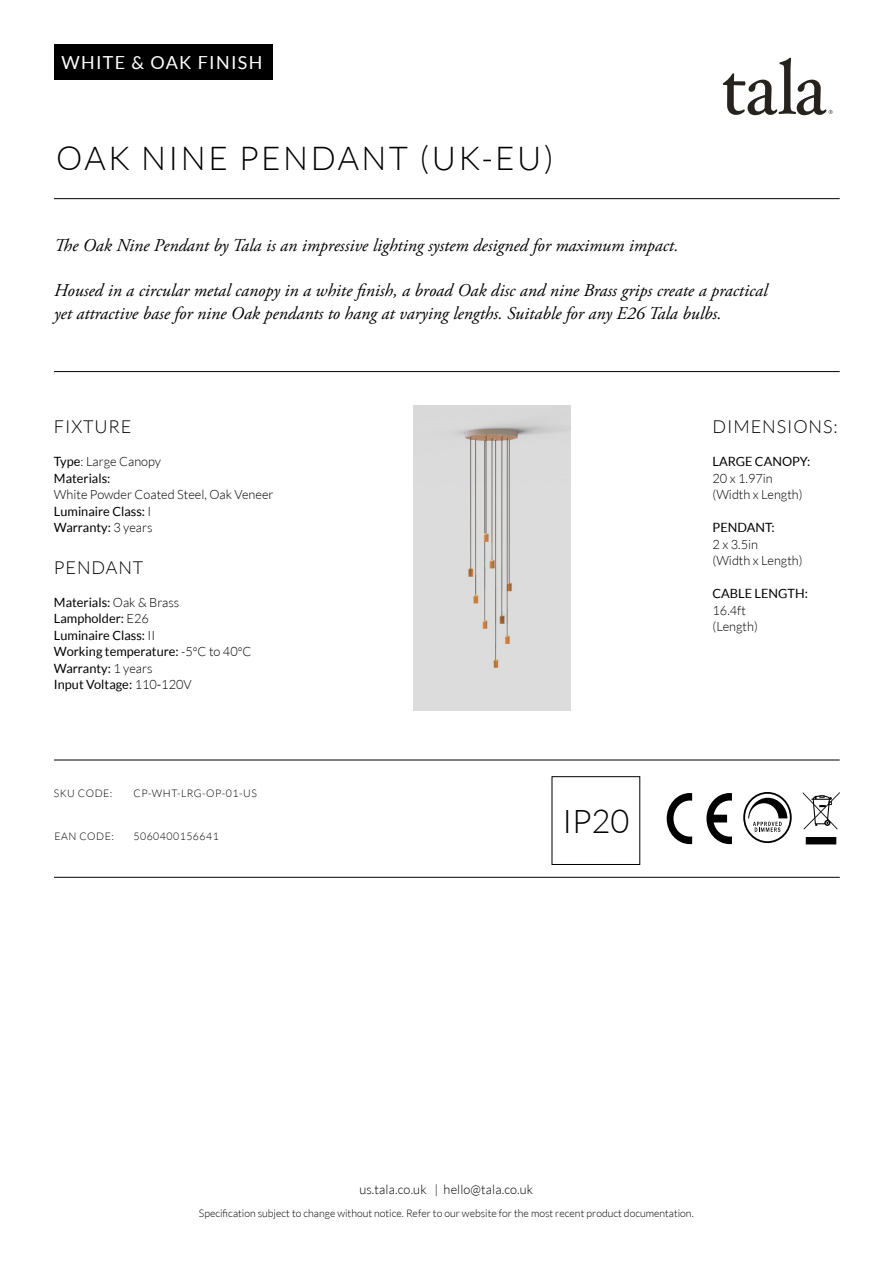
<style>
.page{position:relative;width:893px;height:1263px;background:#fff}
.page>*{position:absolute;margin:0;border:0;box-sizing:border-box;transform-origin:0 0}
.t1{font:300 33px "Lato";letter-spacing:.075em;color:#000}
.t2{font:300 32.7px "Lato";color:#000}
.t3{font:italic 18px/22.5px "Adobe Garamond Pro";color:#000}
.t4{font:300 18px "Lato";letter-spacing:.05em;color:#000}
.t5{font:18px "Lato";letter-spacing:.075em;color:#fff}
.t6{font:12.75px/16.5px "Lato";color:#000}
.t7{font:300 12.75px/16.5px "Lato";color:#000}
.t8{font:300 10.5px "Lato";color:#000}
.t9{font:300 10.5px "Lato";letter-spacing:.05em;color:#000}
.s1{font-weight:300}
.s2{font-weight:400}
.s3{font-weight:300;font-size:12px}
</style>
<div class="page">
<hr style="left:54px;top:760px;width:786px;height:1px;background:#000">
<hr style="left:54px;top:371px;width:786px;height:1px;background:#000">
<hr style="left:54px;top:198px;width:786px;height:1px;background:#000">
<hr style="left:54px;top:877px;width:786px;height:1px;background:#000">
<svg style="left:667px;top:793px;width:25px;height:51px"></svg>
<svg style="left:706px;top:793px;width:26px;height:51px"></svg>
<div style="left:552px;top:776px;width:88px;height:89px;border:1px solid #000"></div>
<svg style="left:748px;top:798px;width:39px;height:34px"></svg>
<div style="left:743px;top:792px;width:49px;height:51px;border:2px solid #000;border-radius:50%"></div>
<svg style="left:803px;top:792px;width:37px;height:52px"></svg>
<svg style="left:723px;top:58px;width:109px;height:57px"></svg>
<div style="left:54px;top:45px;width:218px;height:35px;background:#000"></div>
<img style="left:413px;top:406px;width:158px;height:305px">
<p class="t5" style="left:61px;top:52px;width:203px">WHITE &amp; OAK FINISH</p>
<h1 class="t1" style="left:56px;top:141px;width:499px">OAK NINE PENDANT (UK-EU)</h1>
<p class="t3" style="left:54px;top:235px;width:626px">The Oak Nine Pendant by Tala is an impressive lighting system designed for maximum impact.</p>
<p class="t3" style="left:54px;top:280px;width:715px">Housed in a circular metal canopy in a white finish, a broad Oak disc and nine Brass grips create a practical yet attractive base for nine Oak pendants to hang at varying lengths. Suitable for any E26 Tala bulbs.</p>
<p class="t4" style="left:54px;top:417px;width:79px">FIXTURE</p>
<p class="t6" style="left:54px;top:453px;width:109px">Type<span class="s1">: Large Canopy<br></span>Materials:</p>
<p class="t7" style="left:54px;top:487px;width:221px">White Powder Coated Steel, Oak Veneer<br><span class="s2">Luminaire Class:</span> I<br><span class="s2">Warranty:</span> 3 years</p>
<p class="t4" style="left:54px;top:557px;width:91px">PENDANT</p>
<p class="t6" style="left:54px;top:594px;width:199px">Materials: <span class="s1">Oak &amp; Brass<br></span>Lampholder: <span class="s1">E26<br></span>Luminaire Class: <span class="s1">II<br></span>Working temperature: <span class="s1">-5</span><span class="s3">°</span><span class="s1">C to 40</span><span class="s3">°</span><span class="s1">C<br></span>Warranty: <span class="s1">1 years<br></span>Input Voltage: <span class="s1">110</span>-<span class="s1">120V</span></p>
<p class="t8" style="left:54px;top:788px;width:60px">SKU CODE:</p>
<p class="t9" style="left:133px;top:788px;width:125px">CP-WHT-LRG-OP-01-US</p>
<p class="t8" style="left:54px;top:830px;width:61px">EAN CODE:</p>
<p class="t9" style="left:133px;top:830px;width:87px">5060400156641</p>
<h2 class="t2" style="left:562px;top:804px;width:69px">IP20</h2>
<p class="t4" style="left:713px;top:417px;width:127px">DIMENSIONS:</p>
<p class="t6" style="left:713px;top:453px;width:99px">LARGE CANOPY:</p>
<p class="t7" style="left:713px;top:470px;width:92px">20 x 1.97in (Width x Length)</p>
<p class="t6" style="left:713px;top:519px;width:64px">PENDANT:</p>
<p class="t7" style="left:713px;top:536px;width:92px">2 x 3.5in<br>(Width x Length)</p>
<p class="t6" style="left:713px;top:585px;width:97px">CABLE LENGTH:</p>
<p class="t7" style="left:713px;top:602px;width:47px">16.4ft (Length)</p>
<p class="t7" style="left:359px;top:1181px;width:175px">us.tala.co.uk | hello@tala.co.uk</p>
<p class="t8" style="left:199px;top:1208px;width:496px">Specification subject to change without notice. Refer to our website for the most recent product documentation.</p>
</div>
